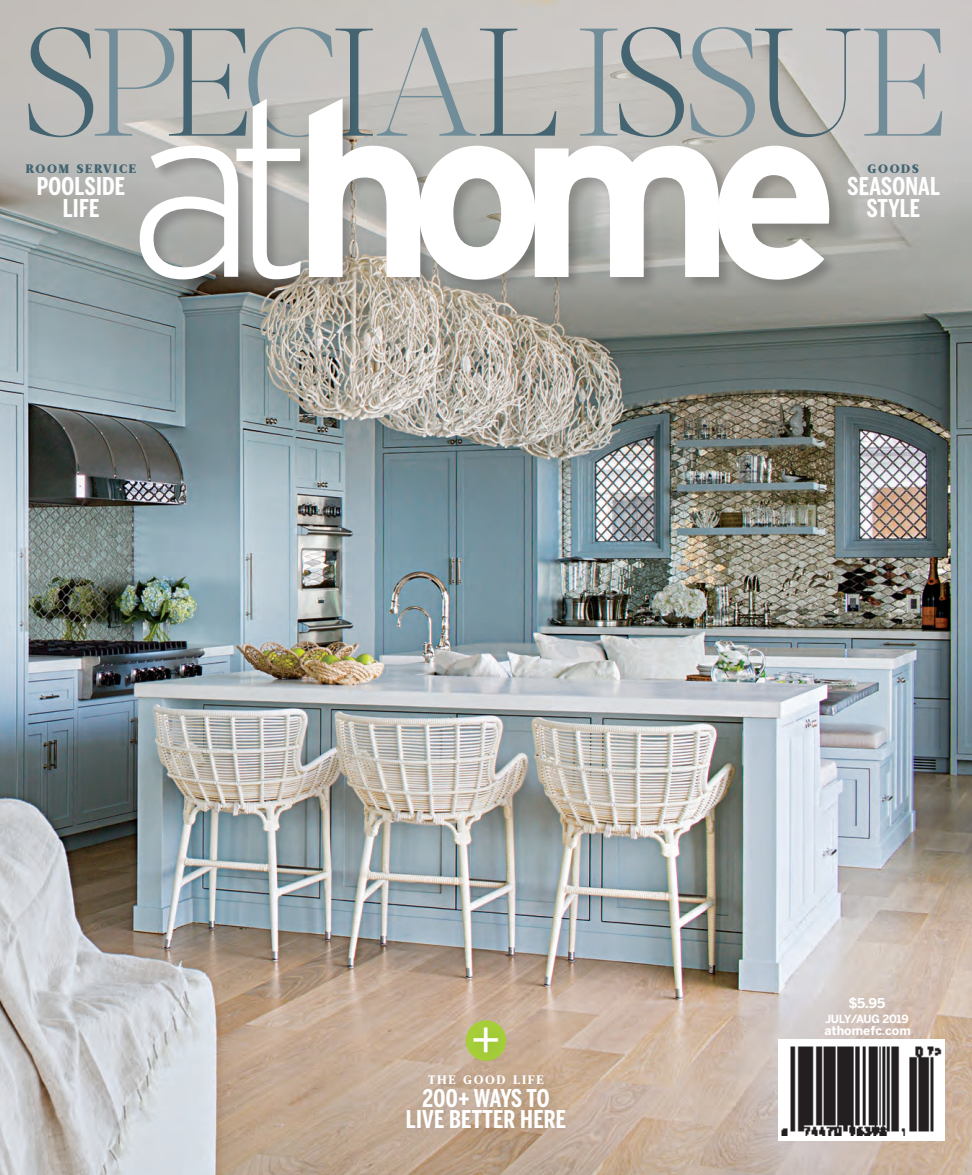
<style>
.page{position:relative;width:972px;height:1175px;background:#fff}
.page>*{position:absolute;margin:0;border:0;box-sizing:border-box;transform-origin:0 0}
.body{font:300 152.85px "Acta Display";letter-spacing:-.08em;color:#446472}
.t1{font:48.3px "Benton Sans";color:#fff}
.t2{font:700 24.3px/21.6px "Benton Sans Comp";letter-spacing:.01em;color:#fff;text-align:center}
.t3{font:700 13.5px "Benton Sans";color:#fff}
.t4{font:900 12.3px "Acta";letter-spacing:.135em;color:#446472}
.t5{font:700 12.3px "Benton Sans";color:#fff}
.t6{font:800 12.3px "Acta";letter-spacing:.135em;color:#fff}
.t7{font:700 11.25px "Benton Sans";letter-spacing:-.03em;color:#fff}
.s1{color:#708d99}
.s2{font-size:9px}
</style>
<div class="page">
<img style="left:0;top:0;width:972px;height:1174px">
<div style="left:779px;top:1039px;width:166px;height:101px;background:#fff"></div>
<img style="left:781px;top:1046px;width:161px;height:89px">
<div style="left:465px;top:1019px;width:48px;height:48px;background:#231f20;opacity:.1"></div>
<div style="left:401px;top:1069px;width:174px;height:69px;background:#231f20;opacity:.1"></div>
<div style="left:138px;top:98px;width:706px;height:197px;background:#231f20;opacity:.25"></div>
<svg style="left:309px;top:98px;width:520px;height:182px"></svg>
<svg style="left:140px;top:99px;width:161px;height:180px"></svg>
<p class="body" style="left:20px;top:-7px;width:931px">S<span class="s1">P</span>E<span class="s1">C</span>I<span class="s1">A</span>L <span class="s1">I</span>S<span class="s1">S</span>U<span class="s1">E</span></p>
<p class="t4" style="left:26px;top:161px;width:112px">ROOM SERVICE</p>
<p class="t2" style="left:37px;top:176px;width:90px">POOLSIDE<br>LIFE</p>
<p class="t4" style="left:868px;top:161px;width:53px">GOODS</p>
<p class="t2" style="left:847px;top:176px;width:95px">SEASONAL<br>STYLE</p>
<p class="t1" style="left:471px;top:1010px;width:32px">+</p>
<p class="t6" style="left:428px;top:1072px;width:117px">THE GOOD LIFE</p>
<p class="t2" style="left:406px;top:1087px;width:162px">200+ WAYS TO<br>LIVE BETTER HERE</p>
<p class="t3" style="left:848px;top:994px;width:39px">$5.95</p>
<p class="t7" style="left:825px;top:1011px;width:85px">JULY/AUG 2019</p>
<p class="t5" style="left:824px;top:1022px;width:88px">athomefc<span class="s2">.</span>com</p>
</div>
